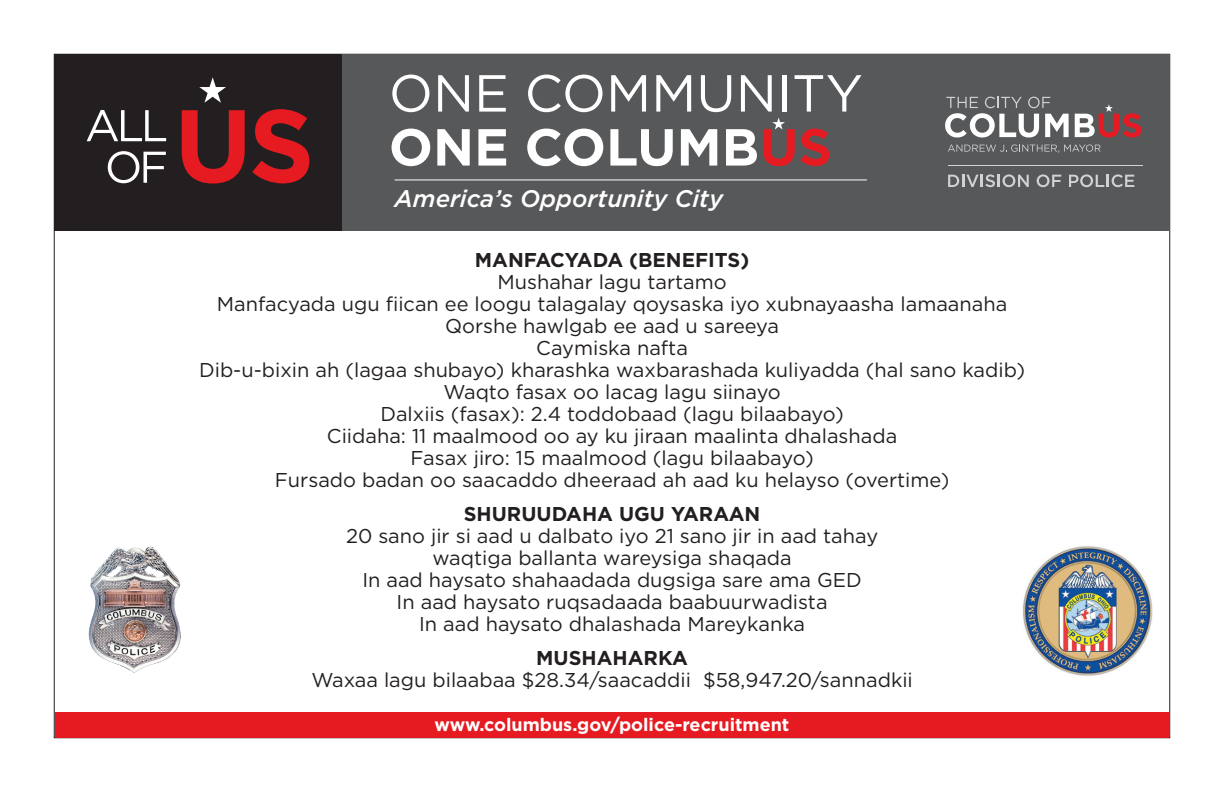
<style>
.page{position:relative;width:1224px;height:792px;background:#fff}
.page>*{position:absolute;margin:0;border:0;box-sizing:border-box;transform-origin:0 0}
.t1{font:52px/54px "Gotham";color:#fff}
.t2{font:italic 500 24px "Gotham";color:#fff}
.t3{font:20px/22px "Gotham";color:#231f20;text-align:center}
.t4{font:700 20px "Gotham";color:#231f20}
.t5{font:700 18px "Gotham";color:#fff}
.s1{font-weight:700}
.s2{font-weight:700;color:#e51b21}
</style>
<div class="page">
<div style="left:54px;top:54px;width:288px;height:176px;background:#231f20"></div>
<svg style="left:199px;top:77px;width:27px;height:26px"></svg>
<svg style="left:182px;top:110px;width:63px;height:74px"></svg>
<svg style="left:252px;top:109px;width:57px;height:74px"></svg>
<svg style="left:87px;top:110px;width:79px;height:31px"></svg>
<svg style="left:108px;top:151px;width:58px;height:32px"></svg>
<div style="left:342px;top:54px;width:828px;height:176px;background:#57585a"></div>
<svg style="left:772px;top:118px;width:13px;height:12px"></svg>
<hr style="left:395px;top:179px;width:472px;height:1px;background:#fff">
<svg style="left:945px;top:97px;width:124px;height:41px"></svg>
<svg style="left:1075px;top:104px;width:66px;height:33px"></svg>
<hr style="left:948px;top:165px;width:195px;height:1px;background:#d1d2d4">
<svg style="left:948px;top:174px;width:81px;height:13px"></svg>
<svg style="left:1037px;top:174px;width:24px;height:13px"></svg>
<svg style="left:1069px;top:174px;width:65px;height:13px"></svg>
<svg style="left:948px;top:144px;width:153px;height:9px"></svg>
<img style="left:1023px;top:546px;width:130px;height:130px">
<div style="left:55px;top:712px;width:1114px;height:26px;background:#e51b21"></div>
<img style="left:88px;top:546px;width:93px;height:127px">
<h1 class="t1" style="left:389px;top:65px;width:476px">ONE COMMUNITY<br><span class="s1">ONE COLUMB</span><span class="s2">US</span></h1>
<p class="t2" style="left:395px;top:183px;width:330px">America’s Opportunity City</p>
<p class="t4" style="left:475px;top:246px;width:276px">MANFACYADA (BENEFITS)</p>
<p class="t3" style="left:199px;top:270px;width:828px">Mushahar lagu tartamo<br>Manfacyada ugu fiican ee loogu talagalay qoysaska iyo xubnayaasha lamaanaha Qorshe hawlgab ee aad u sareeya<br>Caymiska nafta<br>Dib-u-bixin ah (lagaa shubayo) kharashka waxbarashada kuliyadda (hal sano kadib)<br>Waqto fasax oo lacag lagu siinayo<br>Dalxiis (fasax): 2.4 toddobaad (lagu bilaabayo)<br>Ciidaha: 11 maalmood oo ay ku jiraan maalinta dhalashada<br>Fasax jiro: 15 maalmood (lagu bilaabayo)<br>Fursado badan oo saacaddo dheeraad ah aad ku helayso (overtime)</p>
<p class="t4" style="left:464px;top:500px;width:298px">SHURUUDAHA UGU YARAAN</p>
<p class="t3" style="left:346px;top:524px;width:534px">20 sano jir si aad u dalbato iyo 21 sano jir in aad tahay waqtiga ballanta wareysiga shaqada<br>In aad haysato shahaadada dugsiga sare ama GED<br>In aad haysato ruqsadaada baabuurwadista<br>In aad haysato dhalashada Mareykanka</p>
<p class="t4" style="left:536px;top:644px;width:153px">MUSHAHARKA</p>
<p class="t3" style="left:311px;top:668px;width:603px">Waxaa lagu bilaabaa $28.34/saacaddii $58,947.20/sannadkii</p>
<p class="t5" style="left:435px;top:712px;width:356px">www.columbus.gov/police-recruitment</p>
</div>
